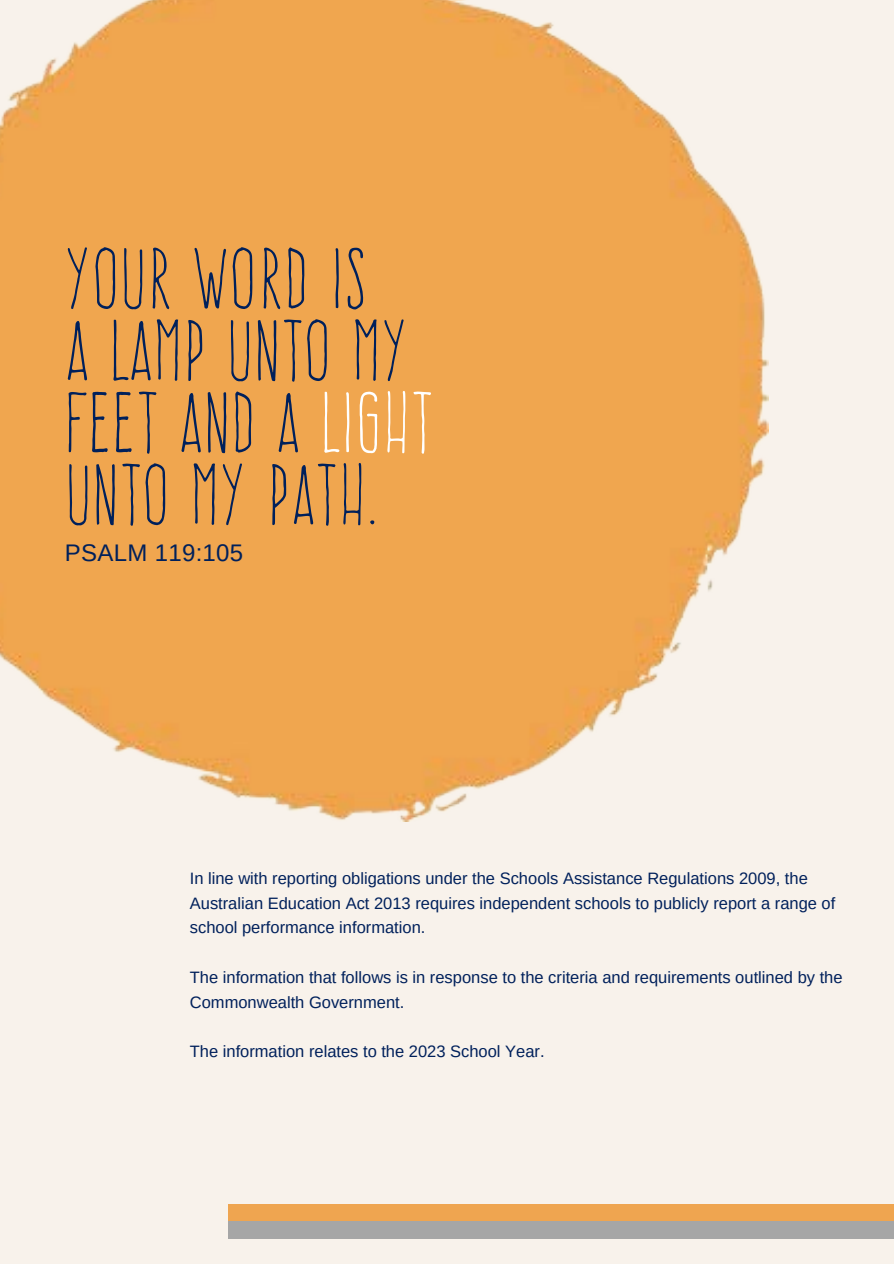
<style>
.page{position:relative;width:894px;height:1264px;background:#fff}
.page>*{position:absolute;margin:0;border:0;box-sizing:border-box;transform-origin:0 0}
.t1{font:75px/72px "Frente H1";letter-spacing:.03em;color:#00205b}
.t2{font:24px "Arimo";letter-spacing:.015em;color:#00205b}
.t3{font:16.5px/24.8px "Arimo";color:#00205b}
.s1{color:#fff}
</style>
<div class="page">
<div style="left:0;top:0;width:893px;height:1263px;background:#f8f2eb"></div>
<img style="left:0;top:0;width:768px;height:821px">
<div style="left:228px;top:1204px;width:665px;height:17px;background:#efa550"></div>
<div style="left:228px;top:1221px;width:665px;height:17px;background:#a6a6a6"></div>
<p class="t1" style="left:65px;top:242px;width:368px">YOUR WORD IS<br>A LAMP UNTO MY<br>FEET AND A <span class="s1">LIGHT<br></span>UNTO MY PATH.</p>
<h2 class="t2" style="left:65px;top:539px;width:180px">PSALM 119:105</h2>
<h1 class="t3" style="left:190px;top:865px;width:647px">In line with reporting obligations under the Schools Assistance Regulations 2009, the<br>Australian Education Act 2013 requires independent schools to publicly report a range of school performance information.</h1>
<p class="t3" style="left:190px;top:964px;width:654px">The information that follows is in response to the criteria and requirements outlined by the<br>Commonwealth Government.</p>
<p class="t3" style="left:190px;top:1039px;width:356px">The information relates to the 2023 School Year.</p>
</div>
